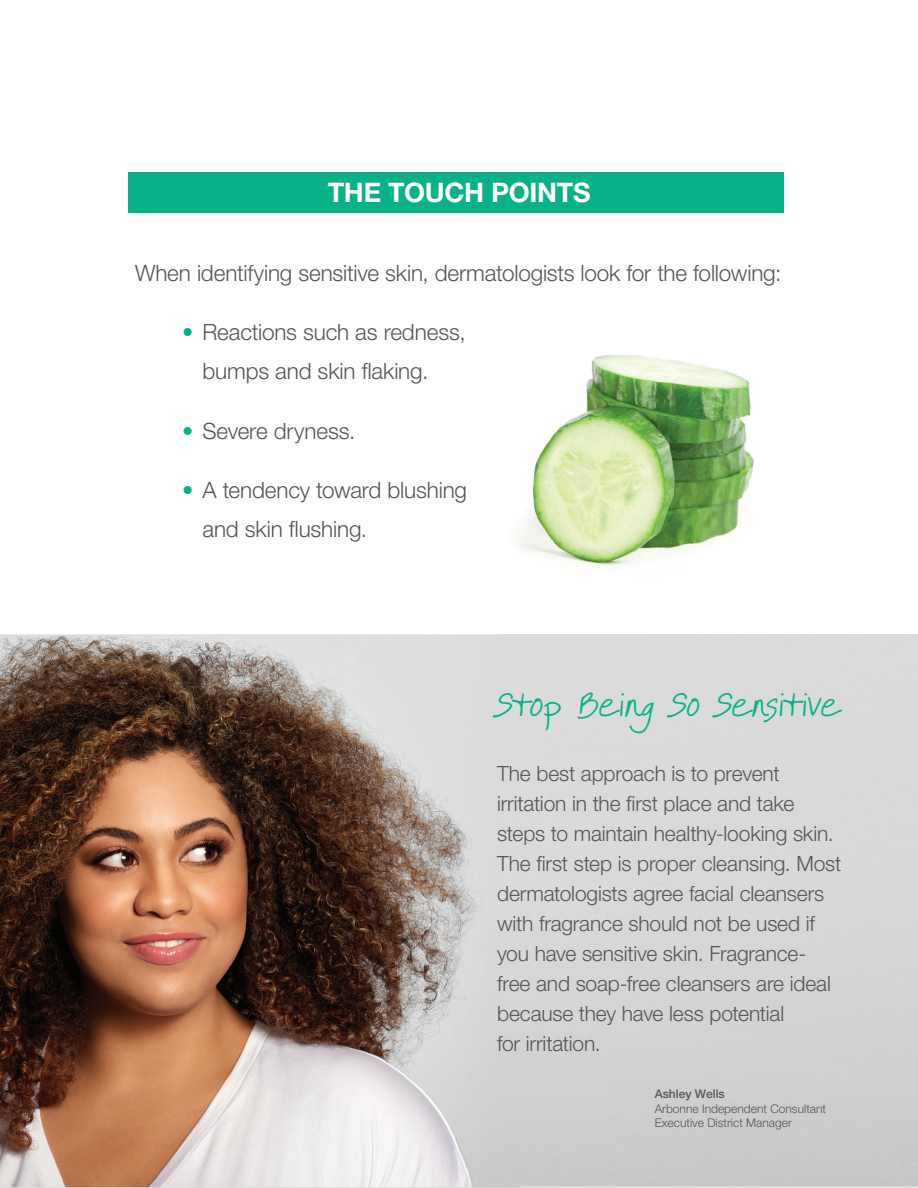
<style>
.page{position:relative;width:918px;height:1188px;background:#fff}
.page>*{position:absolute;margin:0;border:0;box-sizing:border-box;transform-origin:0 0}
.ScriptHeadline{font:34.5px "It Aint Rocket Science Pro";color:#09b188}
.Subhead{font:700 27px "Helvetica Neue LT Pro";letter-spacing:-.01em;color:#fff}
.t1{font:300 22.5px/39px "Helvetica Neue LT Pro";letter-spacing:-.01em;color:#55565a}
.Body_copy_cool_gray{font:300 22.5px "Helvetica Neue LT Pro";letter-spacing:-.01em;color:#56565a}
.Body_copy{font:300 21px/30px "Helvetica Neue LT Pro";letter-spacing:-.01em;color:#55565a}
.t2{font:300 12px "Helvetica Neue LT Pro";color:#55565a}
.t3{font:500 12px "Helvetica Neue LT Pro";color:#55565a}
.s1{font-weight:700;color:#09b188}
</style>
<div class="page">
<svg style="left:0;top:634px;width:918px;height:554px;background:#957d70"></svg>
<img style="left:497px;top:634px;width:421px;height:551px">
<div style="left:128px;top:172px;width:656px;height:41px;background:#09b188"></div>
<img style="left:518px;top:355px;width:236px;height:211px">
<p class="Subhead" style="left:328px;top:175px;width:264px">THE TOUCH POINTS</p>
<p class="Body_copy_cool_gray" style="left:135px;top:259px;width:648px">When identifying sensitive skin, dermatologists look for the following:</p>
<p class="t1" style="left:202px;top:312px;width:265px;text-indent:-20px"><span class="s1">•</span> Reactions such as redness, bumps and skin flaking.</p>
<p class="t1" style="left:182px;top:411px;width:175px"><span class="s1">•</span> Severe dryness.</p>
<p class="t1" style="left:202px;top:470px;width:266px;text-indent:-20px"><span class="s1">•</span> A tendency toward blushing and skin flushing.</p>
<p class="ScriptHeadline" style="left:497px;top:684px;width:344px">Stop Being So Sensitive</p>
<p class="Body_copy" style="left:497px;top:758px;width:346px">The best approach is to prevent irritation in the first place and take steps to maintain healthy-looking skin.<br>The first step is proper cleansing. Most dermatologists agree facial cleansers with fragrance should not be used if you have sensitive skin. Fragrance&shy;free and soap-free cleansers are ideal because they have less potential<br>for irritation.</p>
<p class="t3" style="left:655px;top:1087px;width:72px">Ashley Wells</p>
<p class="t2" style="left:655px;top:1101px;width:173px">Arbonne Independent Consultant</p>
<p class="t2" style="left:655px;top:1115px;width:139px">Executive District Manager</p>
</div>
